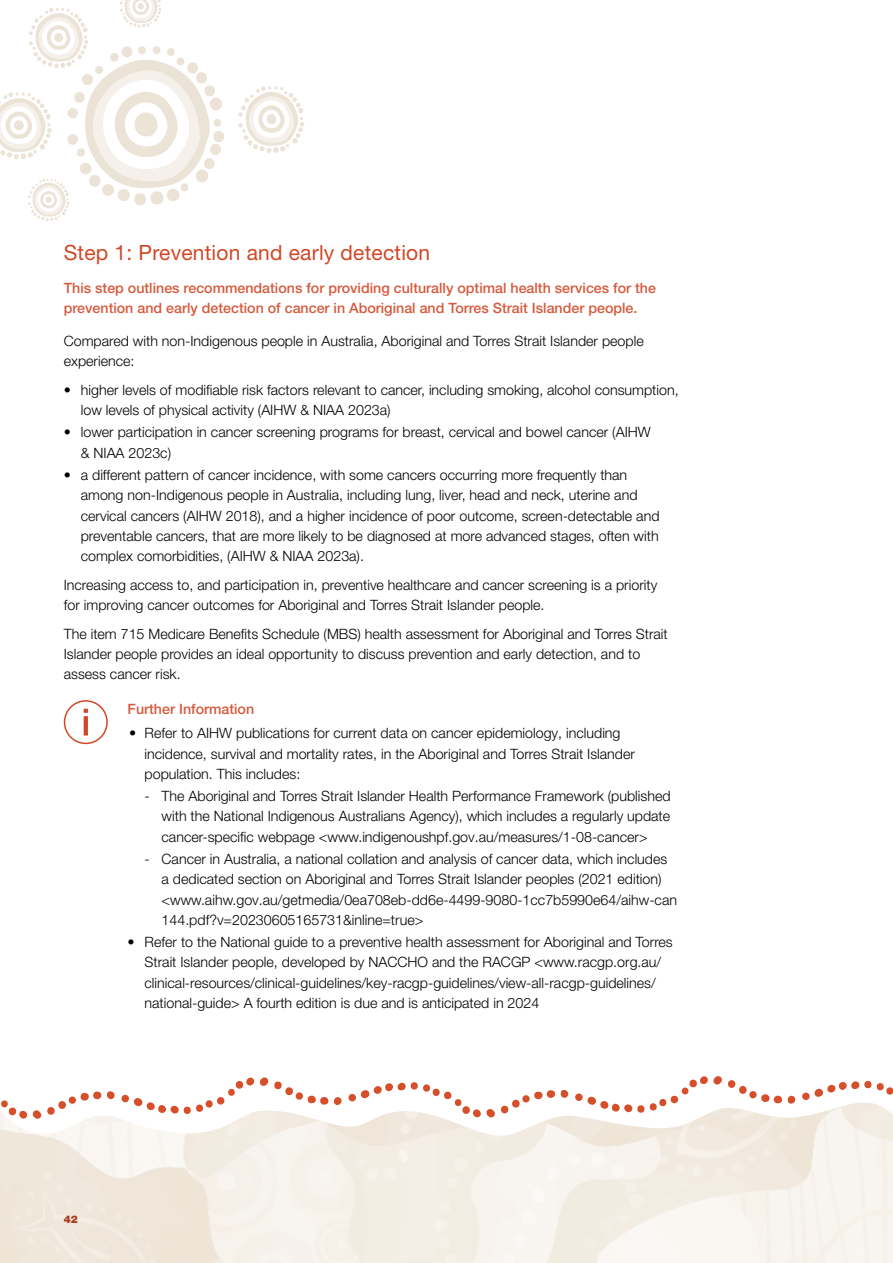
<style>
.page{position:relative;width:893px;height:1263px;background:#fff}
.page>*{position:absolute;margin:0;border:0;box-sizing:border-box;transform-origin:0 0}
.t1{font:21px "Helvetica Neue LT Pro";letter-spacing:.01em;color:#d14727}
.t2{font:300 14.25px/20.2px "Helvetica Neue LT Pro";color:#000}
.t3{font:500 14.25px/20.2px "Helvetica Neue LT Pro";color:#d65a3d}
.t4{font:900 10.5px "Helvetica Neue LT Pro";color:#ae3c1e}
</style>
<div class="page">
<svg style="left:238px;top:86px;width:66px;height:67px"></svg>
<svg style="left:0;top:0;width:224px;height:221px"></svg>
<svg style="left:561px;top:1090px;width:7px;height:7px"></svg>
<div style="left:575px;top:1093px;width:8px;height:8px;background:#d54f2a;border-radius:50%"></div>
<svg style="left:534px;top:1090px;width:21px;height:7px"></svg>
<svg style="left:80px;top:1091px;width:35px;height:6px"></svg>
<svg style="left:590px;top:1076px;width:157px;height:21px"></svg>
<div style="left:749px;top:1091px;width:8px;height:7px;background:#d54f2a;border-radius:50%"></div>
<div style="left:802px;top:1092px;width:8px;height:8px;background:#d54f2a;border-radius:50%"></div>
<svg style="left:814px;top:1081px;width:79px;height:16px"></svg>
<svg style="left:761px;top:1094px;width:20px;height:3px"></svg>
<svg style="left:228px;top:1077px;width:65px;height:19px"></svg>
<div style="left:296px;top:1092px;width:7px;height:8px;background:#d54f2a;border-radius:50%"></div>
<div style="left:348px;top:1094px;width:8px;height:7px;background:#d54f2a;border-radius:50%"></div>
<svg style="left:361px;top:1082px;width:91px;height:15px"></svg>
<img style="left:0;top:1097px;width:893px;height:166px">
<div style="left:64px;top:700px;width:44px;height:44px;border:2px solid #d14727;border-radius:50%"></div>
<svg style="left:84px;top:716px;width:4px;height:19px"></svg>
<svg style="left:84px;top:709px;width:4px;height:4px"></svg>
<h1 class="t1" style="left:64px;top:239px;width:368px">Step 1: Prevention and early detection</h1>
<p class="t3" style="left:64px;top:277px;width:594px">This step outlines recommendations for providing culturally optimal health services for the prevention and early detection of cancer in Aboriginal and Torres Strait Islander people.</p>
<p class="t2" style="left:64px;top:330px;width:581px">Compared with non-Indigenous people in Australia, Aboriginal and Torres Strait Islander people experience:</p>
<p class="t2" style="left:81px;top:379px;width:599px;text-indent:-17px">• higher levels of modifiable risk factors relevant to cancer, including smoking, alcohol consumption, low levels of physical activity (AIHW &amp; NIAA 2023a)</p>
<p class="t2" style="left:81px;top:422px;width:571px;text-indent:-17px">• lower participation in cancer screening programs for breast, cervical and bowel cancer (AIHW &amp; NIAA 2023c)</p>
<p class="t2" style="left:81px;top:464px;width:580px;text-indent:-17px">• a different pattern of cancer incidence, with some cancers occurring more frequently than among non-Indigenous people in Australia, including lung, liver, head and neck, uterine and cervical cancers (AIHW 2018), and a higher incidence of poor outcome, screen-detectable and preventable cancers, that are more likely to be diagnosed at more advanced stages, often with complex comorbidities, (AIHW &amp; NIAA 2023a).</p>
<p class="t2" style="left:64px;top:574px;width:595px">Increasing access to, and participation in, preventive healthcare and cancer screening is a priority for improving cancer outcomes for Aboriginal and Torres Strait Islander people.</p>
<p class="t2" style="left:64px;top:623px;width:605px">The item 715 Medicare Benefits Schedule (MBS) health assessment for Aboriginal and Torres Strait<br>Islander people provides an ideal opportunity to discuss prevention and early detection, and to assess cancer risk.</p>
<p class="t3" style="left:128px;top:698px;width:128px">Further Information</p>
<p class="t2" style="left:145px;top:723px;width:492px;text-indent:-16px">• Refer to AIHW publications for current data on cancer epidemiology, including incidence, survival and mortality rates, in the Aboriginal and Torres Strait Islander population. This includes:</p>
<p class="t2" style="left:162px;top:786px;width:510px;text-align:justify;text-indent:-17px">- The Aboriginal and Torres Strait Islander Health Performance Framework (published with the National Indigenous Australians Agency), which includes a regularly update cancer-specific webpage &lt;www.indigenoushpf.gov.au/measures/1-08-cancer&gt;</p>
<p class="t2" style="left:162px;top:849px;width:517px;text-indent:-17px">- Cancer in Australia, a national collation and analysis of cancer data, which includes a dedicated section on Aboriginal and Torres Strait Islander peoples (2021 edition) &lt;www.aihw.gov.au/getmedia/0ea708eb-dd6e-4499-9080-1cc7b5990e64/aihw-can 144.pdf?v=20230605165731&amp;inline=true&gt;</p>
<p class="t2" style="left:145px;top:932px;width:530px;text-indent:-17px">• Refer to the National guide to a preventive health assessment for Aboriginal and Torres Strait Islander people, developed by NACCHO and the RACGP &lt;www.racgp.org.au/ clinical-resources/clinical-guidelines/key-racgp-guidelines/view-all-racgp-guidelines/ national-guide&gt; A fourth edition is due and is anticipated in 2024</p>
<p class="t4" style="left:64px;top:1212px;width:16px">42</p>
</div>
